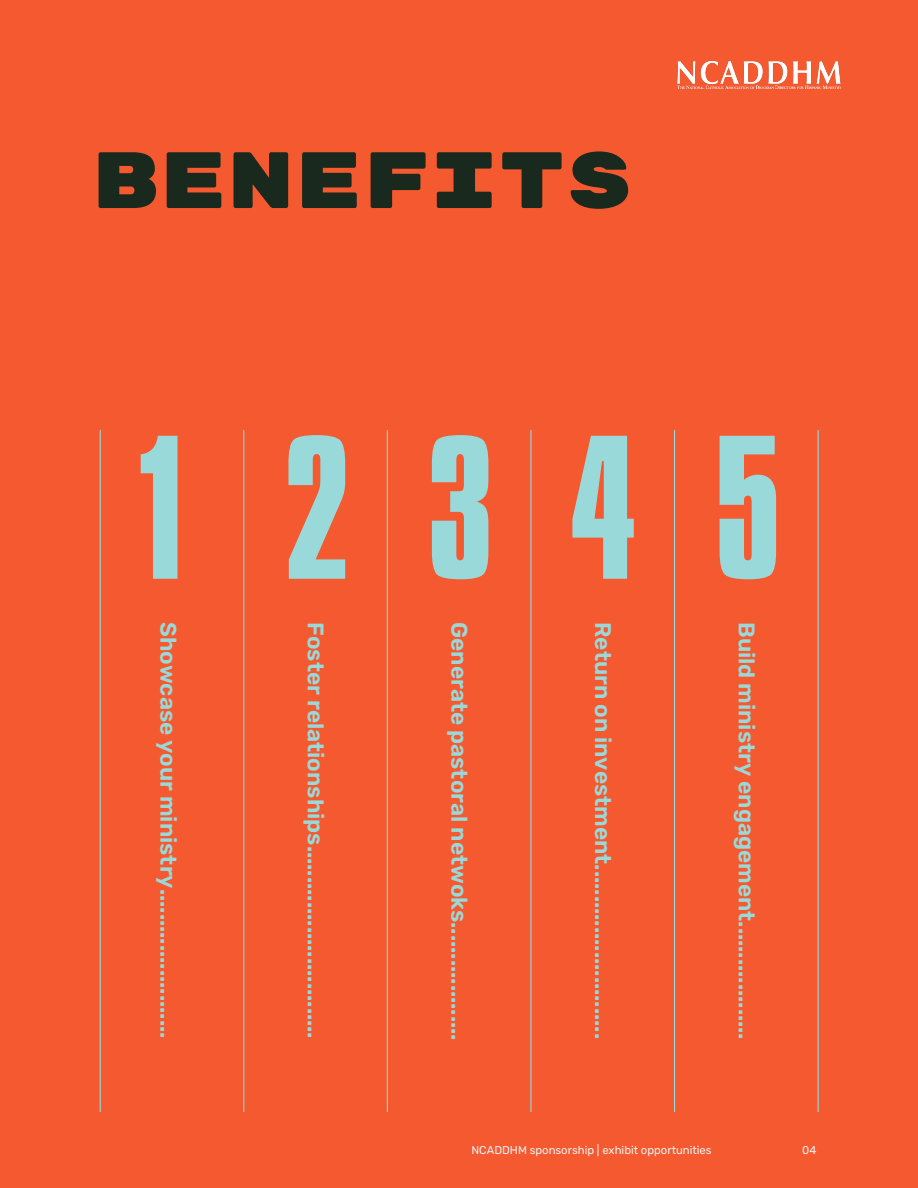
<style>
.page{position:relative;width:918px;height:1188px;background:#f4592f}
.page>*{position:absolute;margin:0;border:0;box-sizing:border-box;transform-origin:0 0}
.t1{font:176.1px "Aka Acid GR Compacta";color:#99d9d9}
.t2{font:79.65px "Rubik Mono One";color:#19291d}
.t3{font:600 22.65px "Rubik";color:#99d9d9}
.t4{font:11.25px "Rubik";color:#f2f2f2}
</style>
<div class="page">
<hr style="left:100px;top:430px;width:1px;height:682px;background:#99d9d9">
<hr style="left:387px;top:430px;width:1px;height:682px;background:#99d9d9">
<hr style="left:674px;top:430px;width:1px;height:682px;background:#99d9d9">
<hr style="left:243px;top:430px;width:1px;height:682px;background:#99d9d9">
<hr style="left:530px;top:430px;width:2px;height:682px;background:#99d9d9">
<hr style="left:818px;top:430px;width:1px;height:682px;background:#99d9d9">
<img style="left:677px;top:60px;width:165px;height:29px">
<p class="t2" style="left:92px;top:134px;width:543px">BENEFITS</p>
<p class="t1" style="left:140px;top:440px;width:49px">1</p>
<p class="t1" style="left:283px;top:440px;width:499px">2 3 4 5</p>
<p class="t3" style="left:182px;top:622px;width:418px;rotate:90deg">Showcase your ministry........................</p>
<p class="t3" style="left:473px;top:622px;width:420px;rotate:90deg">Generate pastoral netwoks...................</p>
<p class="t3" style="left:329px;top:622px;width:418px;rotate:90deg">Foster relationships...............................</p>
<p class="t3" style="left:616px;top:622px;width:418px;rotate:90deg">Return on investment............................</p>
<p class="t3" style="left:760px;top:622px;width:419px;rotate:90deg">Build ministry engagement...................</p>
<p class="t4" style="left:471px;top:1143px;width:242px">NCADDHM sponsorship | exhibit opportunities</p>
<p class="t4" style="left:802px;top:1143px;width:16px">04</p>
</div>
